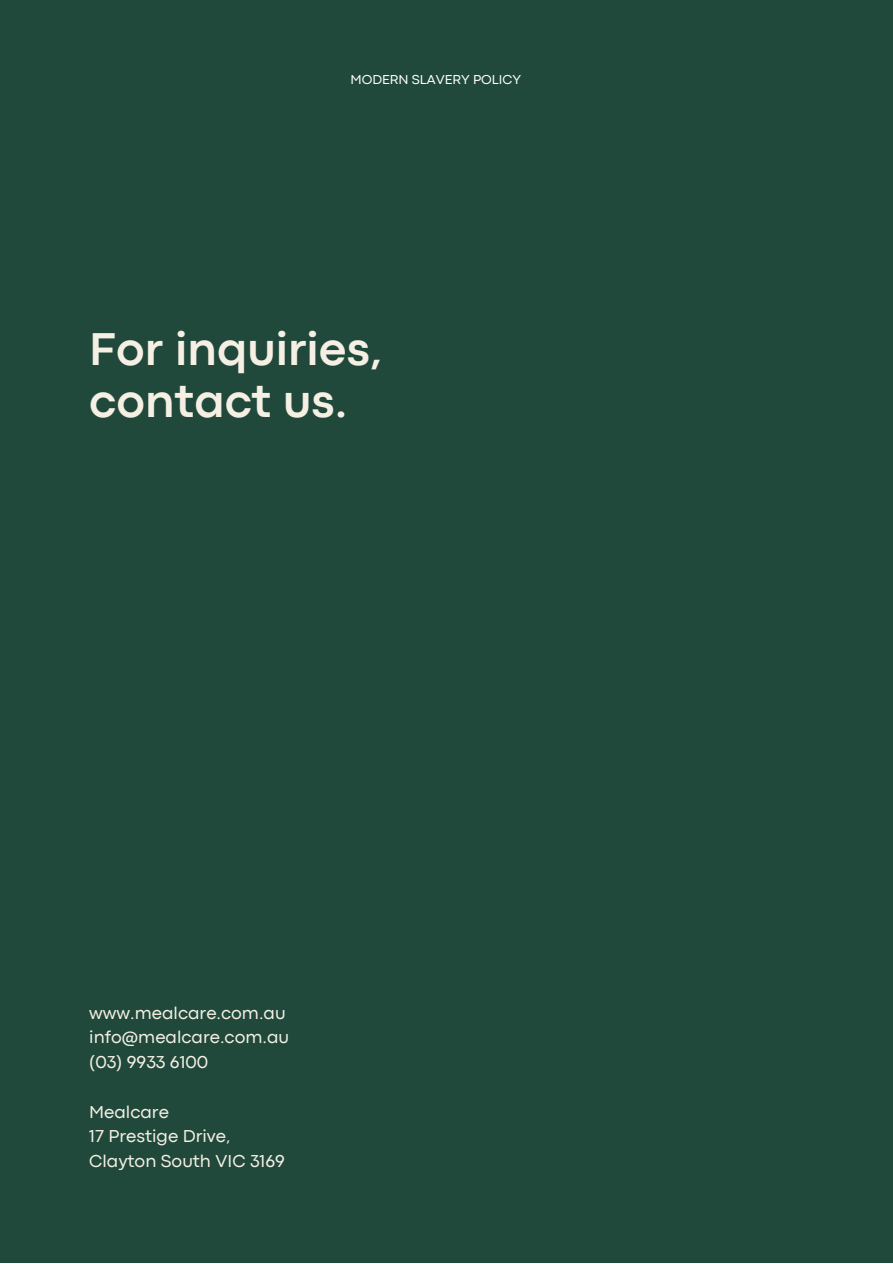
<style>
.page{position:relative;width:893px;height:1264px;background:#fff}
.page>*{position:absolute;margin:0;border:0;box-sizing:border-box;transform-origin:0 0}
.t1{font:700 48px/51.8px "Codec Pro";color:#f5efe4}
.t2{font:18px/24.8px "Codec Pro";color:#f5efe4}
.t3{font:13.5px "Codec Pro";color:#fff}
</style>
<div class="page">
<div style="left:0;top:0;width:892px;height:1262px;background:#20493c"></div>
<p class="t3" style="left:350px;top:75px;width:172px">MODERN SLAVERY POLICY</p>
<h1 class="t1" style="left:89px;top:327px;width:294px">For inquiries, contact us.</h1>
<p class="t2" style="left:89px;top:1001px;width:201px">www.mealcare.com.au info@mealcare.com.au (03) 9933 6100</p>
<p class="t2" style="left:89px;top:1100px;width:197px">Mealcare<br>17 Prestige Drive,<br>Clayton South VIC 3169</p>
</div>
